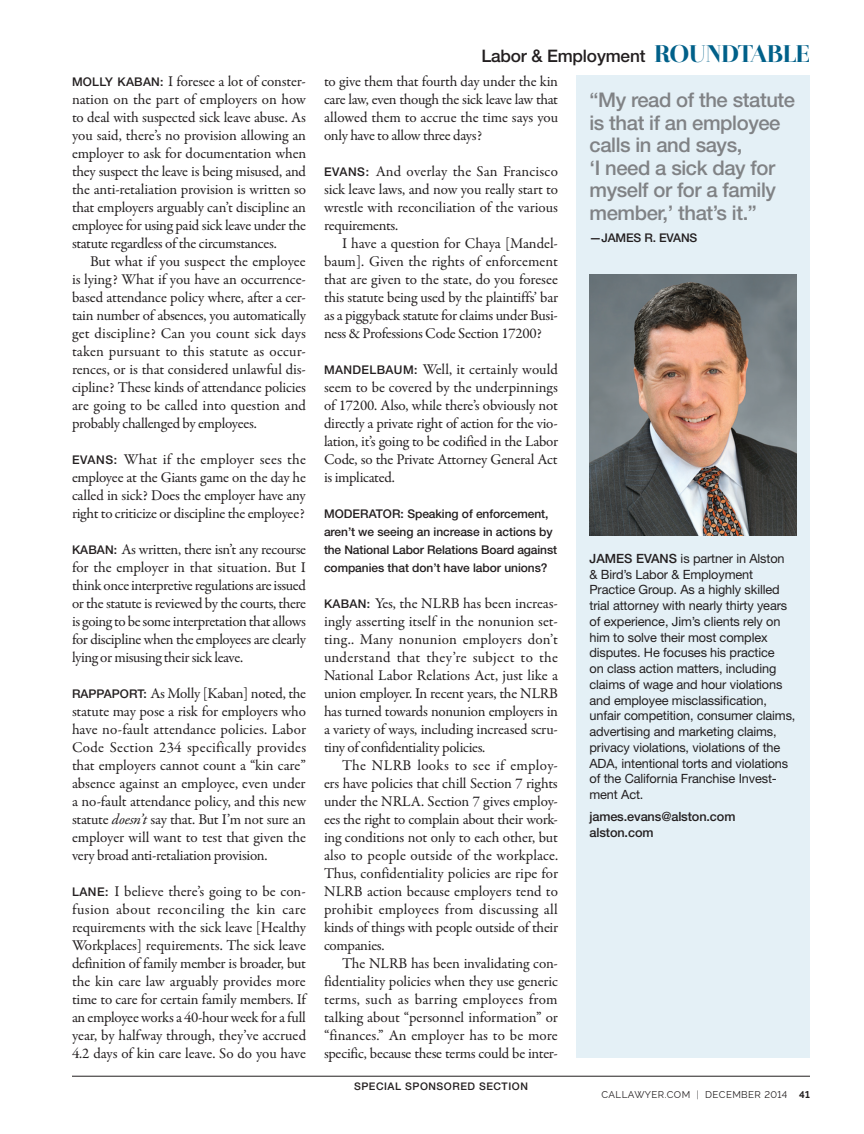
<style>
.page{position:relative;width:864px;height:1134px;background:#fff}
.page>*{position:absolute;margin:0;border:0;box-sizing:border-box;transform-origin:0 0}
.RT_Pullquote{font:500 20.25px/22.5px "Helvetica Neue LT Std";letter-spacing:-.02em;color:#808285}
.t1{font:500 17.25px "Helvetica Neue LT Std";letter-spacing:-.01em;color:#231f20}
.RT_Body_Text_No_inde{font:15px/18px "Garamond Premr Pro";letter-spacing:-.02em;color:#231f20;text-align:justify}
.RT_Body_Text_Indent{font:15px/18px "Garamond Premr Pro";letter-spacing:-.02em;color:#231f20;text-align:justify}
.RT_Bio_Advertorial{font:12.75px/15.8px "Helvetica Neue LT Std";letter-spacing:-.01em;color:#231f20}
.RT_Email_address{font:500 12.75px/15.8px "Helvetica Neue LT Std";letter-spacing:-.01em;color:#231f20}
.RT_Moderator_questio{font:500 12px/18px "Helvetica Neue LT Std";letter-spacing:-.005em;color:#231f20}
.RT_PQ_Attribution{font:500 12px "Helvetica Neue LT Std";letter-spacing:-.01em;color:#231f20}
.t2{font:500 10.5px "Helvetica Neue LT Std";letter-spacing:.05em;color:#231f20}
.t3{font:9.75px "Raleway";letter-spacing:.04em;color:#231f20}
.t4{font:700 9.75px "Raleway";color:#231f20}
.s1{font-family:"Helvetica Neue LT Std";font-weight:500;font-size:12px}
.s2{font-style:italic}
.s3{font-family:"Otama ep";font-weight:400;font-size:24px;color:#006089}
.s4{font-weight:500}
.s5{font-weight:300}
</style>
<div class="page">
<hr style="left:72px;top:1076px;width:738px;height:1px;background:#231f20">
<div style="left:576px;top:75px;width:234px;height:983px;background:#e4f0f6"></div>
<img style="left:590px;top:274px;width:206px;height:262px">
<p class="RT_Body_Text_No_inde" style="left:72px;top:72px;width:236px"><span class="s1">MOLLY KABAN:</span> I foresee a lot of conster&shy;nation on the part of employers on how to deal with suspected sick leave abuse. As you said, there’s no provision allowing an employer to ask for documentation when they suspect the leave is being misused, and the anti-retaliation provision is written so that employers arguably can’t discipline an employee for using paid sick leave under the statute regardless of the circumstances.</p>
<p class="RT_Body_Text_Indent" style="left:72px;top:252px;width:236px;text-indent:18px">But what if you suspect the employee is lying? What if you have an occurrence&shy;based attendance policy where, after a cer&shy;tain number of absences, you automatically get discipline? Can you count sick days taken pursuant to this statute as occur&shy;rences, or is that considered unlawful dis&shy;cipline? These kinds of attendance policies are going to be called into question and probably challenged by employees.</p>
<p class="RT_Body_Text_No_inde" style="left:72px;top:450px;width:235px"><span class="s1">EVANS:</span> What if the employer sees the employee at the Giants game on the day he called in sick? Does the employer have any right to criticize or discipline the employee?</p>
<p class="RT_Body_Text_No_inde" style="left:72px;top:540px;width:236px"><span class="s1">KABAN:</span> As written, there isn’t any recourse for the employer in that situation. But I think once interpretive regulations are issued or the statute is reviewed by the courts, there is going to be some interpretation that allows for discipline when the employees are clearly lying or misusing their sick leave.</p>
<p class="RT_Body_Text_No_inde" style="left:72px;top:684px;width:236px"><span class="s1">RAPPAPORT:</span> As Molly [Kaban] noted, the statute may pose a risk for employers who have no-fault attendance policies. Labor Code Section 234 specifically provides that employers cannot count a “kin care” absence against an employee, even under a no-fault attendance policy, and this new statute <span class="s2">doesn’t</span> say that. But I’m not sure an employer will want to test that given the very broad anti-retaliation provision.</p>
<p class="RT_Body_Text_No_inde" style="left:72px;top:882px;width:236px"><span class="s1">LANE:</span> I believe there’s going to be con&shy;fusion about reconciling the kin care requirements with the sick leave [Healthy Workplaces] requirements. The sick leave definition of family member is broader, but the kin care law arguably provides more time to care for certain family members. If an employee works a 40-hour week for a full year, by halfway through, they’ve accrued 4.2 days of kin care leave. So do you have</p>
<p class="t1" style="left:481px;top:45px;width:330px">Labor &amp; Employment <span class="s3">ROUNDTABLE</span></p>
<p class="RT_Body_Text_No_inde" style="left:324px;top:72px;width:236px">to give them that fourth day under the kin care law, even though the sick leave law that allowed them to accrue the time says you only have to allow three days?</p>
<p class="RT_Body_Text_No_inde" style="left:324px;top:162px;width:236px"><span class="s1">EVANS:</span> And overlay the San Francisco sick leave laws, and now you really start to wrestle with reconciliation of the various requirements.</p>
<p class="RT_Body_Text_Indent" style="left:324px;top:234px;width:236px;text-indent:18px">I have a question for Chaya [Mandel&shy;baum]. Given the rights of enforcement that are given to the state, do you foresee this statute being used by the plaintiffs’ bar as a piggyback statute for claims under Busi&shy;ness &amp; Professions Code Section 17200?</p>
<p class="RT_Body_Text_No_inde" style="left:324px;top:360px;width:236px"><span class="s1">MANDELBAUM:</span> Well, it certainly would seem to be covered by the underpinnings of 17200. Also, while there’s obviously not directly a private right of action for the vio&shy;lation, it’s going to be codified in the Labor Code, so the Private Attorney General Act is implicated.</p>
<p class="RT_Moderator_questio" style="left:324px;top:504px;width:235px">MODERATOR: Speaking of enforcement, aren’t we seeing an increase in actions by the National Labor Relations Board against companies that don’t have labor unions?</p>
<p class="RT_Body_Text_No_inde" style="left:324px;top:594px;width:236px"><span class="s1">KABAN:</span> Yes, the NLRB has been increas&shy;ingly asserting itself in the nonunion set&shy;ting.. Many nonunion employers don’t understand that they’re subject to the National Labor Relations Act, just like a union employer. In recent years, the NLRB has turned towards nonunion employers in a variety of ways, including increased scru&shy;tiny of confidentiality policies.</p>
<p class="RT_Body_Text_Indent" style="left:324px;top:756px;width:236px;text-indent:18px">The NLRB looks to see if employ&shy;ers have policies that chill Section 7 rights under the NRLA. Section 7 gives employ&shy;ees the right to complain about their work&shy;ing conditions not only to each other, but also to people outside of the workplace.<br>Thus, confidentiality policies are ripe for NLRB action because employers tend to prohibit employees from discussing all kinds of things with people outside of their companies.</p>
<p class="RT_Body_Text_Indent" style="left:324px;top:954px;width:236px;text-indent:18px">The NLRB has been invalidating con&shy;fidentiality policies when they use generic terms, such as barring employees from talking about “personnel information” or “finances.” An employer has to be more specific, because these terms could be inter-</p>
<p class="t2" style="left:354px;top:1080px;width:175px">SPECIAL SPONSORED SECTION</p>
<p class="RT_Pullquote" style="left:590px;top:88px;width:207px">“My read of the statute is that if an employee calls in and says,<br>‘I need a sick day for myself or for a family member,’ that’s it.”</p>
<p class="RT_PQ_Attribution" style="left:590px;top:231px;width:109px">—JAMES R. EVANS</p>
<p class="RT_Bio_Advertorial" style="left:590px;top:550px;width:207px"><span class="s4">JAMES EVANS</span> is partner in Alston &amp; Bird’s Labor &amp; Employment Practice Group. As a highly skilled trial attorney with nearly thirty years of experience, Jim’s clients rely on him to solve their most complex disputes. He focuses his practice<br>on class action matters, including claims of wage and hour violations and employee misclassification, unfair competition, consumer claims, advertising and marketing claims, privacy violations, violations of the ADA, intentional torts and violations of the California Franchise Invest&shy;ment Act.</p>
<p class="RT_Email_address" style="left:590px;top:808px;width:147px">james.evans@alston.com alston.com</p>
<p class="t3" style="left:602px;top:1089px;width:187px">CALLAWYER.COM <span class="s5">|</span> DECEMBER 2014</p>
<p class="t4" style="left:799px;top:1089px;width:12px">41</p>
</div>
